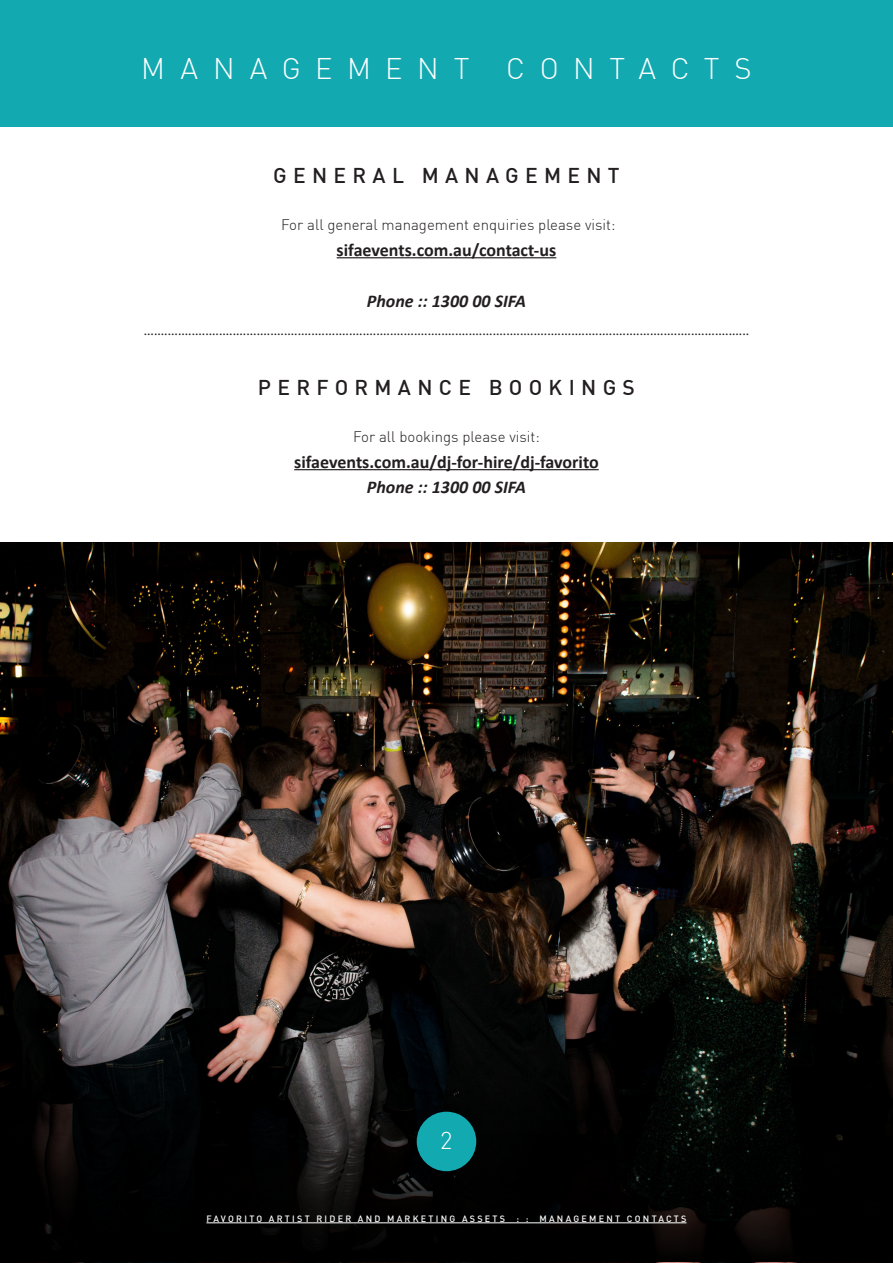
<style>
.page{position:relative;width:893px;height:1263px;background:#fff}
.page>*{position:absolute;margin:0;border:0;box-sizing:border-box;transform-origin:0 0}
.t1{font:300 29.25px "DIN";letter-spacing:.5em;color:#fff}
.t2{font:300 24px "DIN";color:#fff}
.t3{font:500 21px "DIN";letter-spacing:.3em;color:#231f20}
.t4{font:700 18px "Calibri";color:#231f20}
.t5{font:italic 700 18px "Calibri";color:#231f20}
.t6{font:15px "Minion Pro";color:#231f20}
.t7{font:300 15px "DIN";color:#231f20}
.t8{font:500 9px "DIN";letter-spacing:.25em;color:#fff}
</style>
<div class="page">
<div style="left:0;top:0;width:893px;height:127px;background:#13a9b1"></div>
<hr style="left:294px;top:469px;width:305px;height:1px;background:#231f20">
<hr style="left:337px;top:257px;width:219px;height:1px;background:#231f20">
<img style="left:0;top:542px;width:893px;height:721px">
<svg style="left:0;top:1008px;width:893px;height:254px;background:#0c0b0b"></svg>
<div style="left:417px;top:1112px;width:59px;height:59px;background:#13a9b1;border-radius:50%"></div>
<hr style="left:206px;top:1222px;width:480px;height:1px;background:#fff">
<p class="t1" style="left:141px;top:50px;width:330px">MANAGEMENT</p>
<p class="t1" style="left:506px;top:50px;width:247px">CONTACTS</p>
<p class="t3" style="left:273px;top:162px;width:348px">GENERAL MANAGEMENT</p>
<p class="t7" style="left:281px;top:216px;width:336px">For all general management enquiries please visit:</p>
<p class="t4" style="left:337px;top:237px;width:221px">sifaevents.com.au/contact-us</p>
<p class="t5" style="left:367px;top:288px;width:161px">Phone :: 1300 00 SIFA</p>
<p class="t6" style="left:144px;top:320px;width:607px">.................................................................................................................................................................................</p>
<p class="t3" style="left:258px;top:374px;width:378px">PERFORMANCE BOOKINGS</p>
<p class="t7" style="left:353px;top:427px;width:188px">For all bookings please visit:</p>
<p class="t4" style="left:294px;top:449px;width:306px">sifaevents.com.au/dj-for-hire/dj-favorito</p>
<p class="t5" style="left:367px;top:474px;width:161px">Phone :: 1300 00 SIFA</p>
<p class="t2" style="left:440px;top:1126px;width:14px">2</p>
<p class="t8" style="left:206px;top:1212px;width:482px">FAVORITO ARTIST RIDER AND MARKETING ASSETS : : MANAGEMENT CONTACTS</p>
</div>
